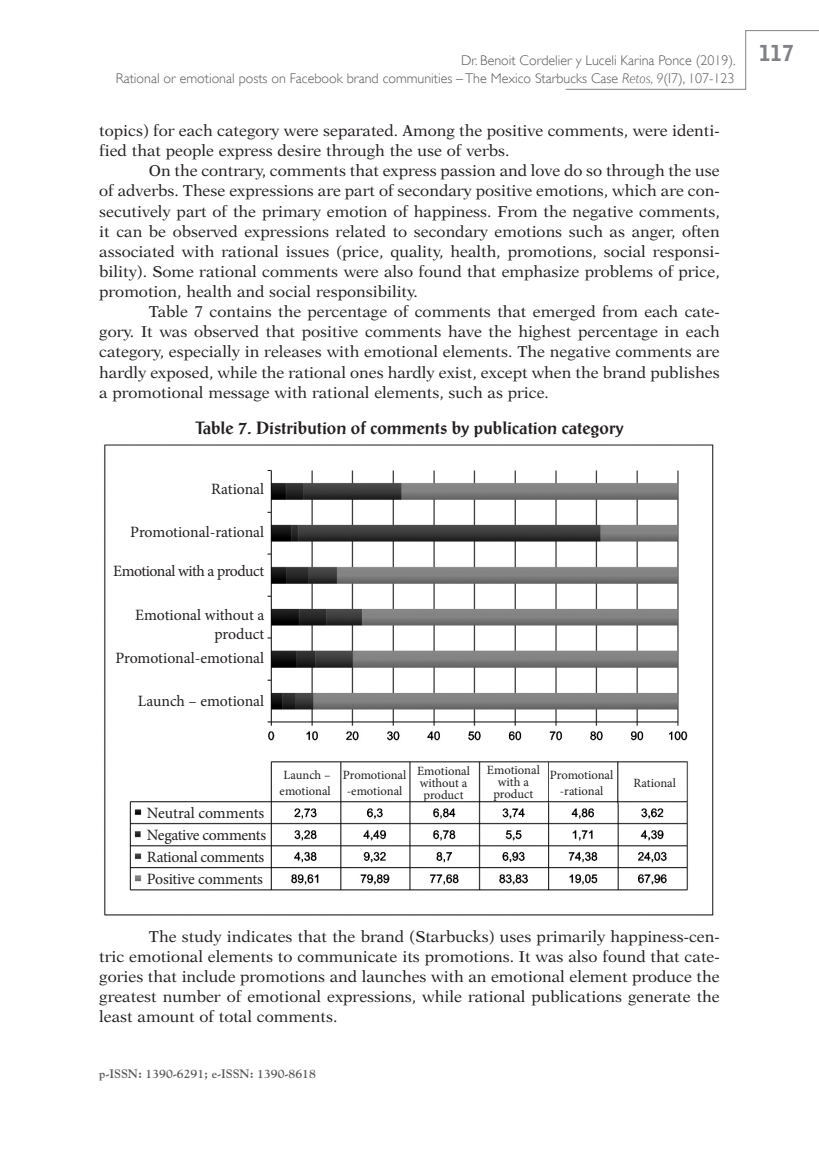
<style>
.page{position:relative;width:819px;height:1151px;background:#fff}
.page>*{position:absolute;margin:0;border:0;box-sizing:border-box;transform-origin:0 0}
.t1{font:900 21.88px "Bell Gothic Std";color:#808285;scale:.95 1}
.Títulos_cuadros_ok{font:700 17.5px "Post Antiqua";color:#231f20}
.Párrafo_normal_ok{font:15.75px/20.1px "New Aster LT Std";color:#231f20;text-align:justify}
.t2{font:15.75px/18.9px "Minion Pro";letter-spacing:-.01em;color:#231f20;text-align:right}
.t3{font:15.75px "Minion Pro";letter-spacing:-.03em;color:#231f20}
.t4{font:300 14px/17.5px "Gill Sans";color:#57585a;text-align:right}
.t5{font:12.6px/12.2px "Minion Pro";letter-spacing:-.005em;color:#231f20;text-align:center}
.t6{font:700 12.25px "Goudy";color:#57585a}
.s1{font-style:italic}
</style>
<div class="page">
<svg style="left:565px;top:30px;width:254px;height:60px"></svg>
<img style="left:104px;top:444px;width:610px;height:472px">
<p class="t4" style="left:116px;top:52px;width:621px">Dr. Benoit Cordelier y Luceli Karina Ponce (2019).<br>Rational or emotional posts on Facebook brand communities – The Mexico Starbucks Case <span class="s1">Retos, 9</span>(I7), 107-123</p>
<p class="Párrafo_normal_ok" style="left:99px;top:121px;width:622px">topics) for each category were separated. Among the positive comments, were identi&shy;fied that people express desire through the use of verbs.</p>
<p class="Párrafo_normal_ok" style="left:99px;top:161px;width:622px;text-indent:50px">On the contrary, comments that express passion and love do so through the use of adverbs. These expressions are part of secondary positive emotions, which are con&shy;secutively part of the primary emotion of happiness. From the negative comments, it can be observed expressions related to secondary emotions such as anger, often associated with rational issues (price, quality, health, promotions, social responsi&shy;bility). Some rational comments were also found that emphasize problems of price, promotion, health and social responsibility.</p>
<p class="Párrafo_normal_ok" style="left:99px;top:302px;width:622px;text-indent:50px">Table 7 contains the percentage of comments that emerged from each cate&shy;gory. It was observed that positive comments have the highest percentage in each category, especially in releases with emotional elements. The negative comments are hardly exposed, while the rational ones hardly exist, except when the brand publishes a promotional message with rational elements, such as price.</p>
<p class="Títulos_cuadros_ok" style="left:195px;top:417px;width:430px">Table 7. Distribution of comments by publication category</p>
<p class="t2" style="left:211px;top:479px;width:55px">Rational</p>
<p class="t2" style="left:130px;top:523px;width:135px">Promotional-rational</p>
<p class="t3" style="left:113px;top:560px;width:153px">Emotional with a product</p>
<p class="t2" style="left:135px;top:605px;width:131px">Emotional without a product</p>
<p class="t2" style="left:115px;top:648px;width:150px">Promotional-emotional</p>
<p class="t2" style="left:138px;top:692px;width:128px">Launch – emotional</p>
<p class="t2" style="left:147px;top:803px;width:119px">Neutral comments</p>
<p class="t2" style="left:147px;top:826px;width:121px">Negative comments</p>
<p class="t2" style="left:147px;top:847px;width:119px">Rational comments</p>
<p class="t2" style="left:147px;top:870px;width:117px">Positive comments</p>
<p class="t5" style="left:279px;top:768px;width:53px;line-height:15px">Launch – emotional</p>
<p class="t5" style="left:487px;top:764px;width:54px">Emotional with a product</p>
<p class="t5" style="left:417px;top:764px;width:54px">Emotional without a product</p>
<p class="t5" style="left:343px;top:768px;width:65px;line-height:15px">Promotional -emotional</p>
<p class="t5" style="left:550px;top:768px;width:65px;line-height:15px">Promotional -rational</p>
<p class="t5" style="left:633px;top:777px;width:44px">Rational</p>
<p class="Párrafo_normal_ok" style="left:99px;top:926px;width:622px;text-indent:50px">The study indicates that the brand (Starbucks) uses primarily happiness-cen&shy;tric emotional elements to communicate its promotions. It was also found that cate&shy;gories that include promotions and launches with an emotional element produce the greatest number of emotional expressions, while rational publications generate the least amount of total comments.</p>
<p class="t6" style="left:99px;top:1066px;width:218px">p-ISSN: 1390-6291; e-ISSN: 1390-8618</p>
<h1 class="t1" style="left:759px;top:41px;width:38px">117</h1>
</div>
